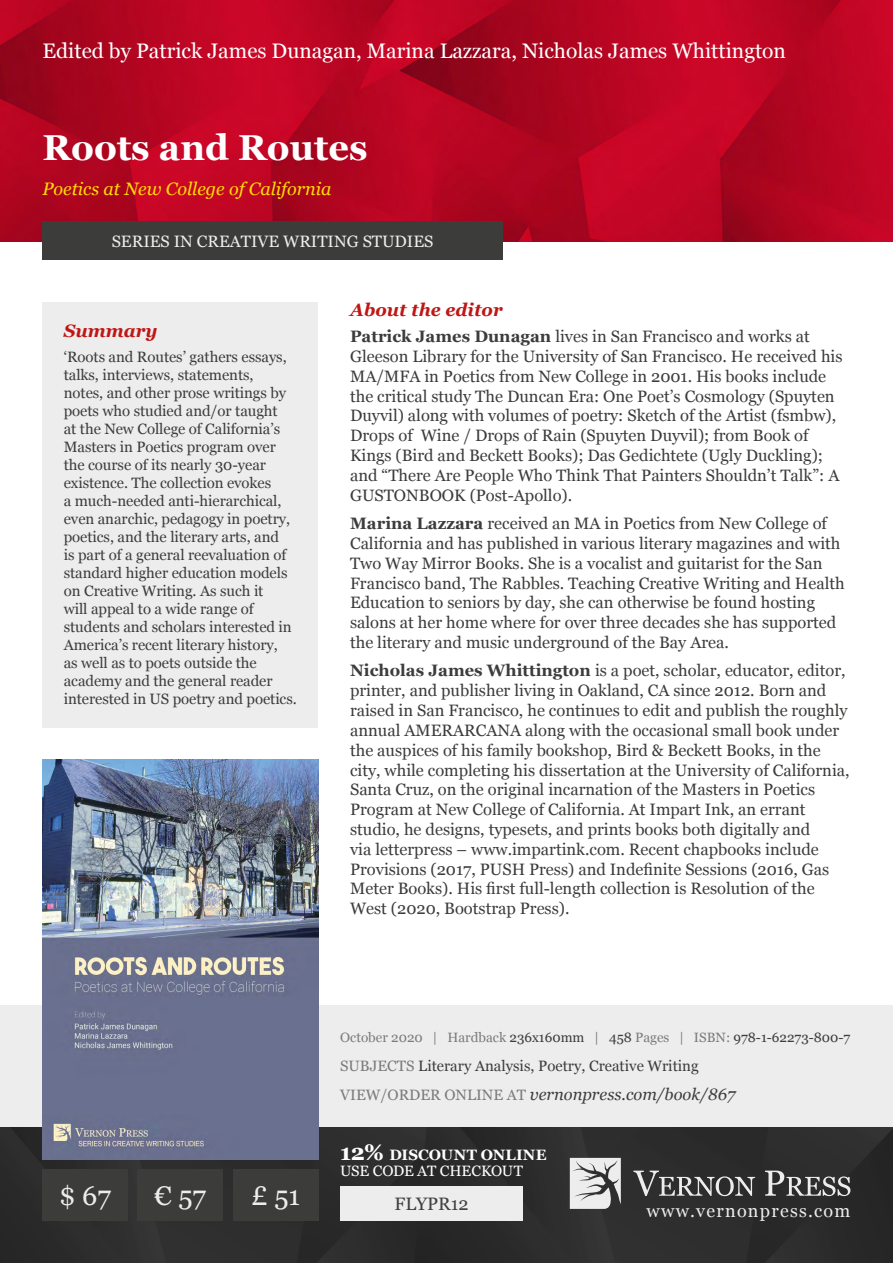
<style>
.page{position:relative;width:893px;height:1263px;background:#fff}
.page>*{position:absolute;margin:0;border:0;box-sizing:border-box;transform-origin:0 0}
.t1{font:700 36px "Georgia";color:#fff}
.t2{font:27px "Georgia";color:#ededed}
.t3{font:21px "Georgia";color:#fff}
.t4{font:italic 18px "Georgia";color:#fd0}
.t5{font:italic 700 18px "Georgia";color:#be1716}
.t6{font:18px "Georgia";letter-spacing:.07em;color:#ededed}
.t7{font:18px "Georgia";color:#404040}
.t8{font:16.5px/19.8px "Georgia";color:#3c3c3b}
.t9{font:italic 16.5px "Georgia";color:#3c3c3b}
.t10{font:16.5px "Georgia";color:#ededed}
.t11{font:15px/18px "Georgia";letter-spacing:-.005em;color:#3c3c3b}
.t12{font:15px/16.5px "Georgia";letter-spacing:-.015em;color:#fff}
.t13{font:13.5px "Georgia";color:#7c7b7b}
.s1{font-weight:700}
.s2{color:#3c3c3b}
.s3{color:#7c7b7b}
.s4{font-style:normal;font-size:15px;color:#7c7b7b}
.s5{font-weight:700;font-size:22.5px}
</style>
<div class="page">
<img style="left:0;top:0;width:893px;height:242px">
<div style="left:0;top:1127px;width:893px;height:136px;background:#2d2d2d"></div>
<svg style="left:633px;top:1170px;width:122px;height:26px;background:#5b5b5b"></svg>
<svg style="left:765px;top:1170px;width:85px;height:26px;background:#636363"></svg>
<svg style="left:570px;top:1158px;width:51px;height:51px;background:#c2c2c2"></svg>
<div style="left:43px;top:302px;width:275px;height:425px;background:#ededed"></div>
<div style="left:0;top:1005px;width:893px;height:122px;background:#ededed"></div>
<div style="left:43px;top:1169px;width:85px;height:51px;background:#3c3c3b"></div>
<div style="left:138px;top:1169px;width:85px;height:51px;background:#3c3c3b"></div>
<div style="left:233px;top:1169px;width:85px;height:51px;background:#3c3c3b"></div>
<div style="left:340px;top:1186px;width:183px;height:34px;background:#ededed"></div>
<img style="left:43px;top:759px;width:275px;height:400px">
<div style="left:43px;top:221px;width:460px;height:38px;background:#3c3c3b"></div>
<p class="t3" style="left:43px;top:36px;width:745px">Edited by Patrick James Dunagan, Marina Lazzara, Nicholas James Whittington</p>
<h1 class="t1" style="left:43px;top:120px;width:327px">Roots and Routes</h1>
<p class="t4" style="left:43px;top:175px;width:290px">Poetics at New College of California</p>
<p class="t10" style="left:112px;top:229px;width:323px">SERIES IN CREATIVE WRITING STUDIES</p>
<p class="t5" style="left:64px;top:317px;width:95px">Summary</p>
<p class="t11" style="left:64px;top:347px;width:235px">‘Roots and Routes’ gathers essays, talks, interviews, statements, notes, and other prose writings by poets who studied and/or taught<br>at the New College of California’s Masters in Poetics program over the course of its nearly 30-year existence. The collection evokes<br>a much-needed anti-hierarchical, even anarchic, pedagogy in poetry, poetics, and the literary arts, and<br>is part of a general reevaluation of standard higher education models on Creative Writing. As such it<br>will appeal to a wide range of students and scholars interested in America’s recent literary history,<br>as well as to poets outside the academy and the general reader interested in US poetry and poetics.</p>
<p class="t5" style="left:350px;top:296px;width:154px">About the editor</p>
<p class="t8" style="left:350px;top:326px;width:494px"><span class="s1">Patrick James Dunagan</span> lives in San Francisco and works at Gleeson Library for the University of San Francisco. He received his MA/MFA in Poetics from New College in 2001. His books include the critical study The Duncan Era: One Poet’s Cosmology (Spuyten Duyvil) along with volumes of poetry: Sketch of the Artist (fsmbw), Drops of Wine / Drops of Rain (Spuyten Duyvil); from Book of Kings (Bird and Beckett Books); Das Gedichtete (Ugly Duckling); and “There Are People Who Think That Painters Shouldn’t Talk”: A GUSTONBOOK (Post-Apollo).</p>
<p class="t8" style="left:350px;top:513px;width:496px"><span class="s1">Marina Lazzara</span> received an MA in Poetics from New College of California and has published in various literary magazines and with Two Way Mirror Books. She is a vocalist and guitarist for the San Francisco band, The Rabbles. Teaching Creative Writing and Health Education to seniors by day, she can otherwise be found hosting salons at her home where for over three decades she has supported the literary and music underground of the Bay Area.</p>
<p class="t8" style="left:350px;top:660px;width:501px"><span class="s1">Nicholas James Whittington</span> is a poet, scholar, educator, editor, printer, and publisher living in Oakland, CA since 2012. Born and raised in San Francisco, he continues to edit and publish the roughly annual AMERARCANA along with the occasional small book under the auspices of his family bookshop, Bird &amp; Beckett Books, in the city, while completing his dissertation at the University of California, Santa Cruz, on the original incarnation of the Masters in Poetics Program at New College of California. At Impart Ink, an errant studio, he designs, typesets, and prints books both digitally and<br>via letterpress – www.impartink.com. Recent chapbooks include Provisions (2017, PUSH Press) and Indefinite Sessions (2016, Gas Meter Books). His first full-length collection is Resolution of the West (2020, Bootstrap Press).</p>
<p class="t13" style="left:340px;top:1027px;width:512px">October 2020 | Hardback <span class="s2">236x160mm</span> | <span class="s2">458</span> Pages | ISBN: <span class="s2">978-1-62273-800-7</span></p>
<p class="t11" style="left:340px;top:1056px;width:360px"><span class="s3">SUBJECTS</span> Literary Analysis, Poetry, Creative Writing</p>
<p class="t9" style="left:340px;top:1082px;width:397px"><span class="s4">VIEW/ORDER ONLINE AT</span> vernonpress.com/book/867</p>
<p class="t12" style="left:340px;top:1146px;width:208px"><span class="s5">12%</span> <span class="s1">DISCOUNT ONLINE<br></span>USE CODE AT CHECKOUT</p>
<h2 class="t2" style="left:59px;top:1176px;width:53px">$ 67</h2>
<h2 class="t2" style="left:154px;top:1176px;width:53px">€ 57</h2>
<h2 class="t2" style="left:251px;top:1176px;width:51px">£ 51</h2>
<p class="t7" style="left:395px;top:1191px;width:76px">FLYPR12</p>
<p class="t6" style="left:647px;top:1197px;width:205px">www.vernonpress.com</p>
</div>
